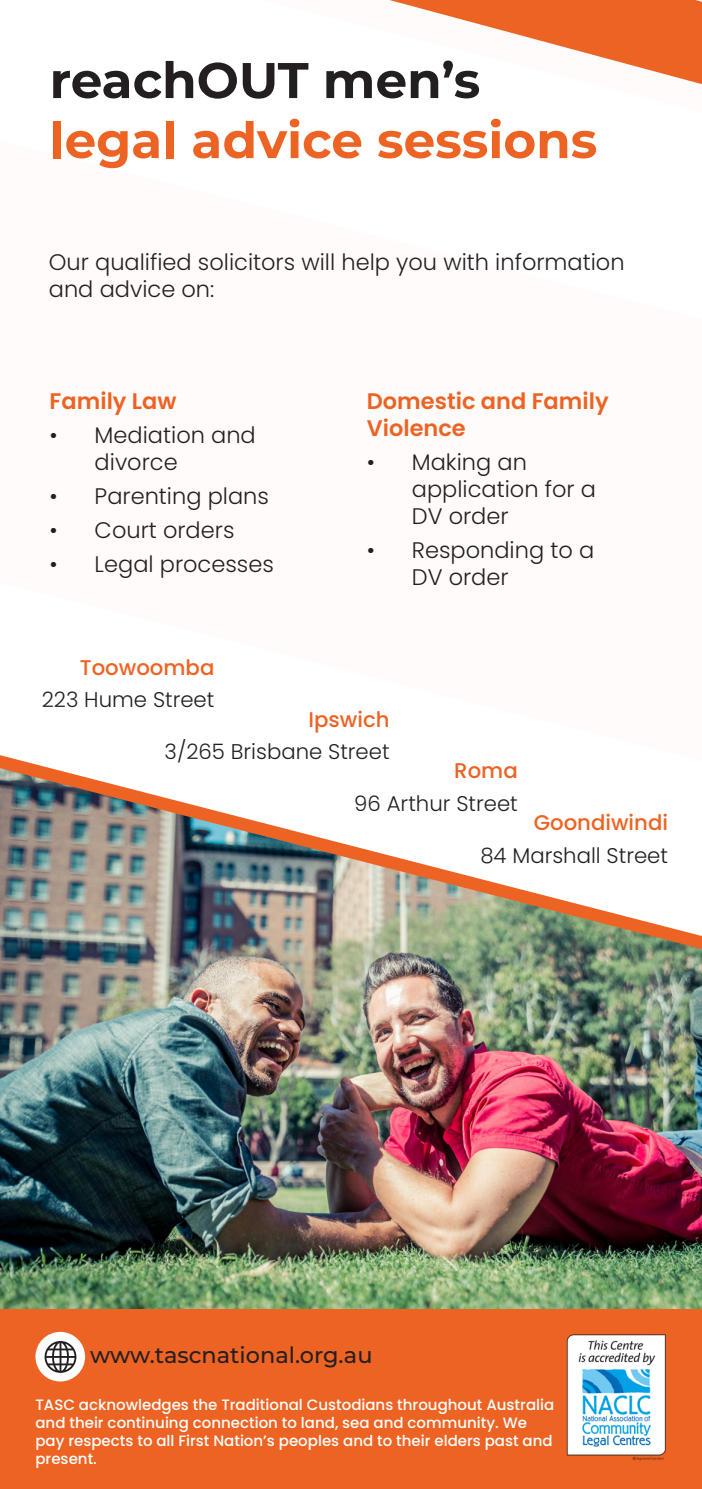
<style>
.page{position:relative;width:702px;height:1489px;background:#fff}
.page>*{position:absolute;margin:0;border:0;box-sizing:border-box;transform-origin:0 0}
.t1{font:700 50px/60px "Montserrat";color:#ed6323}
.t2{font:300 22.5px/27px "Poppins";color:#231f20}
.t3{font:600 22.5px/27px "Poppins";color:#ed6323}
.t4{font:500 22.5px "Montserrat";color:#231f20}
.t5{font:300 21.25px "Poppins";color:#231f20}
.t6{font:500 21.25px "Poppins";color:#ed6323}
.t7{font:500 15px/18px "Poppins";color:#fff}
.s1{color:#231f20}
</style>
<div class="page">
<img style="left:0;top:975px;width:702px;height:334px">
<img style="left:0;top:810px;width:702px;height:165px">
<img style="left:0;top:755px;width:213px;height:55px">
<svg style="left:389px;top:0;width:313px;height:85px"></svg>
<div style="left:0;top:1309px;width:702px;height:179px;background:#ed6323"></div>
<div style="left:35px;top:1331px;width:50px;height:50px;background:#fff;border-radius:50%"></div>
<svg style="left:44px;top:1341px;width:33px;height:31px"></svg>
<img style="left:566px;top:1334px;width:100px;height:127px">
<p class="t1" style="left:50px;top:48px;width:549px"><span class="s1">reachOUT men’s </span>legal advice sessions</p>
<p class="t2" style="left:49px;top:249px;width:577px">Our qualified solicitors will help you with information and advice on:</p>
<p class="t3" style="left:50px;top:387px;width:128px">Family Law</p>
<p class="t2" style="left:95px;top:421px;width:163px;text-indent:-45px">• Mediation and divorce</p>
<p class="t2" style="left:50px;top:483px;width:221px">• Parenting plans</p>
<p class="t2" style="left:50px;top:517px;width:186px">• Court orders</p>
<p class="t2" style="left:50px;top:551px;width:226px">• Legal processes</p>
<p class="t6" style="left:80px;top:655px;width:136px">Toowoomba</p>
<p class="t5" style="left:42px;top:687px;width:174px">223 Hume Street</p>
<p class="t3" style="left:367px;top:387px;width:243px">Domestic and Family<br>Violence</p>
<p class="t2" style="left:412px;top:448px;width:186px;text-indent:-45px">• Making an application for a<br>DV order</p>
<p class="t2" style="left:412px;top:537px;width:184px;text-indent:-45px">• Responding to a<br>DV order</p>
<p class="t6" style="left:308px;top:706px;width:83px">Ipswich</p>
<p class="t5" style="left:164px;top:739px;width:226px">3/265 Brisbane Street</p>
<p class="t6" style="left:454px;top:758px;width:65px">Roma</p>
<p class="t5" style="left:354px;top:791px;width:165px">96 Arthur Street</p>
<p class="t6" style="left:533px;top:810px;width:136px">Goondiwindi</p>
<p class="t5" style="left:480px;top:843px;width:189px">84 Marshall Street</p>
<p class="t4" style="left:90px;top:1338px;width:284px">www.tascnational.org.au</p>
<p class="t7" style="left:35px;top:1395px;width:520px">TASC acknowledges the Traditional Custodians throughout Australia and their continuing connection to land, sea and community. We pay respects to all First Nation’s peoples and to their elders past and present.</p>
</div>
